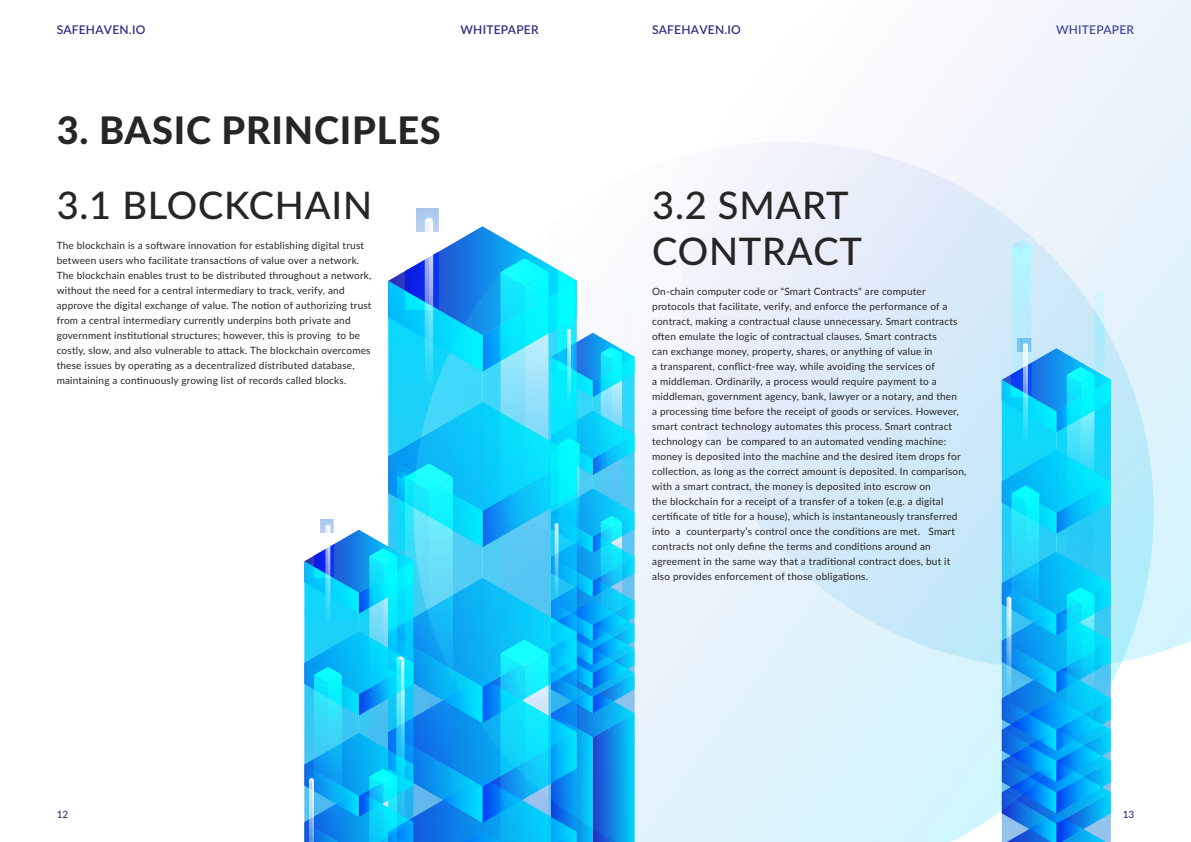
<style>
.page{position:relative;width:1191px;height:842px;background:#fff}
.page>*{position:absolute;margin:0;border:0;box-sizing:border-box;transform-origin:0 0}
.t1{font:500 38px/45.6px "Lato";letter-spacing:.02em;color:#262626}
.t2{font:800 38px "Lato";letter-spacing:.02em;color:#262626}
.t3{font:600 12px "Lato";letter-spacing:.02em;color:#2e2e82}
.t4{font:10px/15px "Lato";letter-spacing:.02em;color:#262626}
.t5{font:500 10px "Lato";color:#2e2e82}
</style>
<div class="page">
<img style="left:634px;top:354px;width:324px;height:488px">
<img style="left:1110px;top:315px;width:23px;height:393px">
<img style="left:1132px;top:388px;width:21px;height:248px">
<svg style="left:1001px;top:240px;width:109px;height:602px;background:#3bc2f6"></svg>
<svg style="left:304px;top:208px;width:330px;height:634px"></svg>
<p class="t3" style="left:57px;top:21px;width:90px">SAFEHAVEN.IO</p>
<p class="t3" style="left:460px;top:21px;width:80px">WHITEPAPER</p>
<p class="t3" style="left:652px;top:21px;width:90px">SAFEHAVEN.IO</p>
<p class="t3" style="left:1056px;top:21px;width:80px">WHITEPAPER</p>
<h1 class="t2" style="left:57px;top:102px;width:386px">3. BASIC PRINCIPLES</h1>
<h1 class="t1" style="left:57px;top:181px;width:317px">3.1 BLOCKCHAIN</h1>
<p class="t4" style="left:57px;top:238px;width:316px">The blockchain is a software innovation for establishing digital trust between users who facilitate transactions of value over a network.<br>The blockchain enables trust to be distributed throughout a network, without the need for a central intermediary to track, verify, and approve the digital exchange of value. The notion of authorizing trust from a central intermediary currently underpins both private and government institutional structures; however, this is proving to be costly, slow, and also vulnerable to attack. The blockchain overcomes these issues by operating as a decentralized distributed database, maintaining a continuously growing list of records called blocks.</p>
<h1 class="t1" style="left:652px;top:181px;width:211px">3.2 SMART<br>CONTRACT</h1>
<p class="t4" style="left:652px;top:283px;width:316px">On-chain computer code or "Smart Contracts" are computer protocols that facilitate, verify, and enforce the performance of a contract, making a contractual clause unnecessary. Smart contracts often emulate the logic of contractual clauses. Smart contracts<br>can exchange money, property, shares, or anything of value in<br>a transparent, conflict-free way, while avoiding the services of<br>a middleman. Ordinarily, a process would require payment to a middleman, government agency, bank, lawyer or a notary, and then<br>a processing time before the receipt of goods or services. However, smart contract technology automates this process. Smart contract technology can be compared to an automated vending machine: money is deposited into the machine and the desired item drops for collection, as long as the correct amount is deposited. In comparison, with a smart contract, the money is deposited into escrow on<br>the blockchain for a receipt of a transfer of a token (e.g. a digital certificate of title for a house), which is instantaneously transferred into a counterparty’s control once the conditions are met. Smart contracts not only define the terms and conditions around an agreement in the same way that a traditional contract does, but it also provides enforcement of those obligations.</p>
<p class="t5" style="left:57px;top:807px;width:13px">12</p>
<p class="t5" style="left:1122px;top:807px;width:13px">13</p>
</div>
